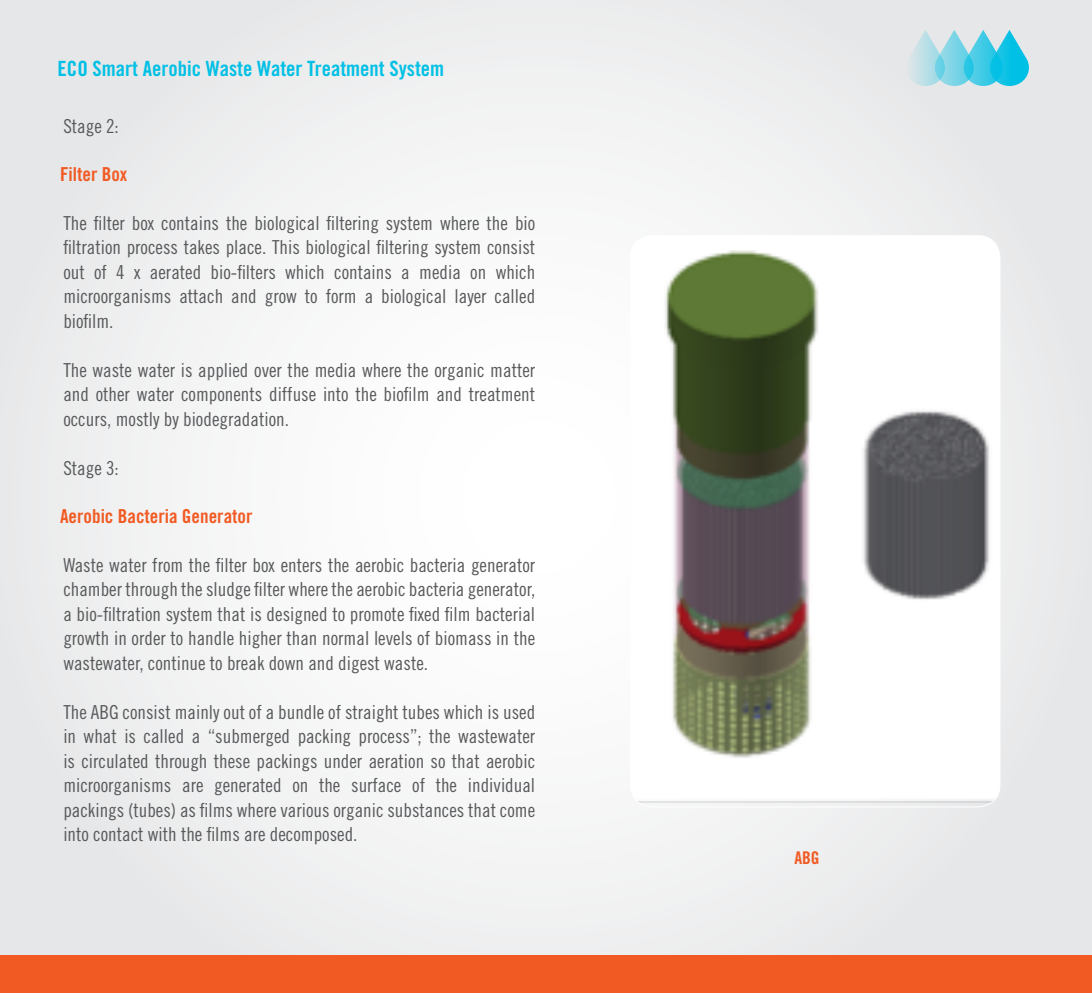
<style>
.page{position:relative;width:1092px;height:993px;background:#fff}
.page>*{position:absolute;margin:0;border:0;box-sizing:border-box;transform-origin:0 0}
.t1{font:21px "Trade Gothic LT Std Bd Cn 20";color:#00c0e5}
.t2{font:19.25px/24.5px "Trade Gothic LT Std Cn 18";color:#58595b;text-align:justify}
.t3{font:19.25px "Trade Gothic LT Std Bd Cn 20";color:#f15a22}
.t4{font:17.5px "Trade Gothic LT Std Bd Cn 20";color:#f15a22}
</style>
<div class="page">
<div style="left:0;top:0;width:1091px;height:992px;background:linear-gradient(to bottom,#f0f1f1,#f2f2f3)"></div>
<svg style="left:905px;top:30px;width:123px;height:56px"></svg>
<img style="left:630px;top:236px;width:369px;height:568px">
<div style="left:0;top:955px;width:1091px;height:37px;background:#f15a22"></div>
<p class="t1" style="left:58px;top:56px;width:388px">ECO Smart Aerobic Waste Water Treatment System</p>
<p class="t2" style="left:63px;top:114px;width:57px">Stage 2:</p>
<p class="t3" style="left:60px;top:162px;width:69px">Filter Box</p>
<p class="t2" style="left:63px;top:210px;width:473px">The filter box contains the biological filtering system where the bio filtration process takes place. This biological filtering system consist out of 4 x aerated bio-filters which contains a media on which microorganisms attach and grow to form a biological layer called biofilm.</p>
<p class="t2" style="left:63px;top:357px;width:473px">The waste water is applied over the media where the organic matter and other water components diffuse into the biofilm and treatment occurs, mostly by biodegradation.</p>
<p class="t2" style="left:63px;top:455px;width:57px">Stage 3:</p>
<p class="t3" style="left:60px;top:504px;width:194px">Aerobic Bacteria Generator</p>
<p class="t2" style="left:63px;top:552px;width:473px">Waste water from the filter box enters the aerobic bacteria generator chamber through the sludge filter where the aerobic bacteria generator, a bio-filtration system that is designed to promote fixed film bacterial growth in order to handle higher than normal levels of biomass in the wastewater, continue to break down and digest waste.</p>
<p class="t2" style="left:63px;top:699px;width:473px">The ABG consist mainly out of a bundle of straight tubes which is used in what is called a “submerged packing process”; the wastewater is circulated through these packings under aeration so that aerobic microorganisms are generated on the surface of the individual packings (tubes) as films where various organic substances that come into contact with the films are decomposed.</p>
<p class="t4" style="left:794px;top:846px;width:27px">ABG</p>
</div>
